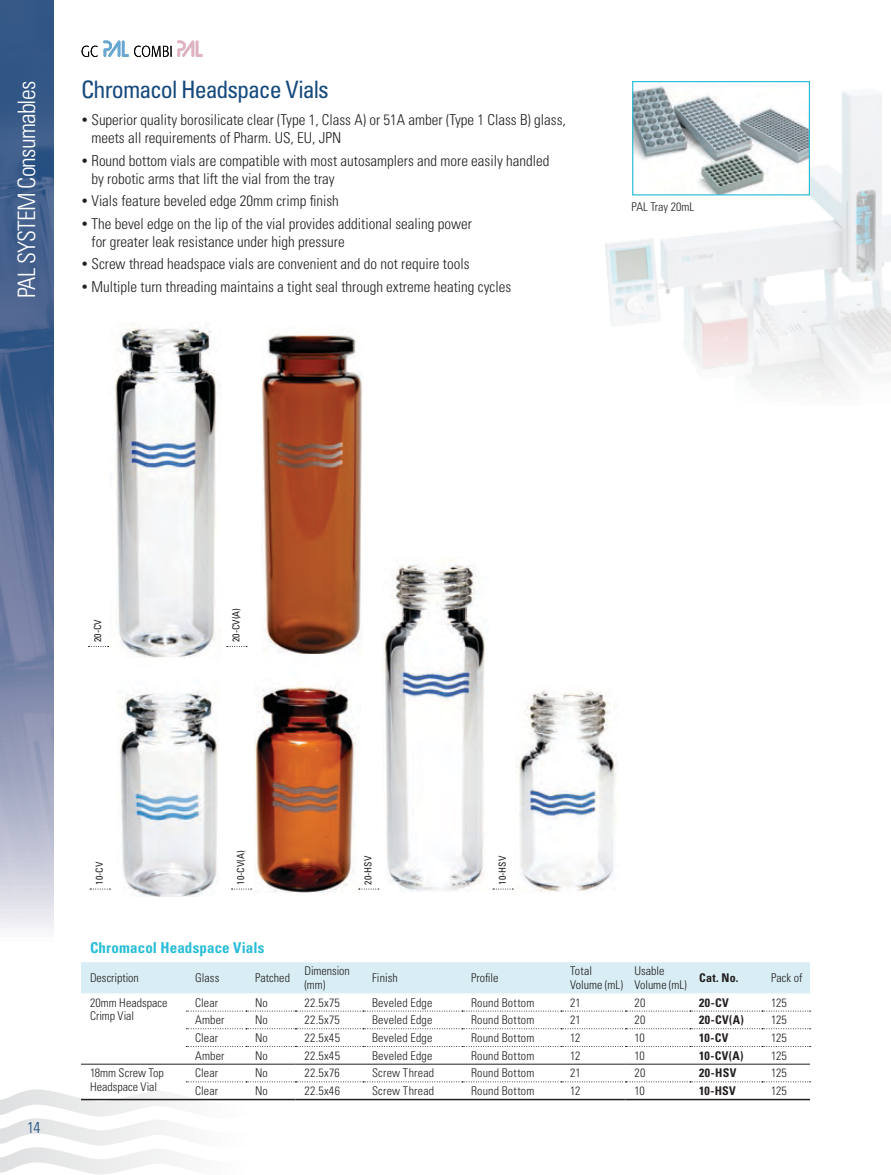
<style>
.page{position:relative;width:891px;height:1175px;background:#fff}
.page>*{position:absolute;margin:0;border:0;box-sizing:border-box;transform-origin:0 0}
.t1{font:condensed 24px "Univers LT Std";letter-spacing:-.04em;color:#164a7d}
.t2{font:300 condensed 24px "Univers LT Std";letter-spacing:-.035em;color:#fff}
.t3{font:300 condensed 15.75px "Univers LT Std";color:#164a7d}
.t4{font:300 condensed 15px/18px "Univers LT Std";color:#231f20}
.t5{font:700 condensed 15px "Univers LT Std";letter-spacing:.01em;color:#28bdd7}
.t6{font:300 condensed 12px/13.5px "Univers LT Std";letter-spacing:.015em;color:#231f20}
.t7{font:700 condensed 12px "Univers LT Std";letter-spacing:.03em;color:#231f20}
.t8{font:300 condensed 12px/13.5px "Univers LT Std";letter-spacing:-.005em;color:#231f20}
.t9{font:condensed 9.75px "Univers LT Std";color:#231f20}
.s1{font-size:12px}
</style>
<div class="page">
<img style="left:0;top:0;width:54px;height:927px">
<svg style="left:0;top:1089px;width:250px;height:85px"></svg>
<img style="left:109px;top:322px;width:110px;height:335px">
<img style="left:261px;top:334px;width:101px;height:320px">
<svg style="left:88px;top:646px;width:21px;height:1px"></svg>
<svg style="left:227px;top:646px;width:20px;height:1px"></svg>
<img style="left:119px;top:691px;width:100px;height:205px">
<img style="left:254px;top:685px;width:106px;height:207px">
<img style="left:382px;top:560px;width:103px;height:332px">
<img style="left:516px;top:690px;width:101px;height:202px">
<svg style="left:90px;top:888px;width:20px;height:1px"></svg>
<svg style="left:231px;top:888px;width:21px;height:1px"></svg>
<svg style="left:359px;top:888px;width:20px;height:1px"></svg>
<svg style="left:493px;top:888px;width:20px;height:1px"></svg>
<div style="left:81px;top:962px;width:729px;height:31px;background:#d8eef4"></div>
<svg style="left:186px;top:1010px;width:625px;height:1px"></svg>
<svg style="left:186px;top:1028px;width:625px;height:1px"></svg>
<svg style="left:186px;top:1046px;width:625px;height:1px"></svg>
<hr style="left:81px;top:1098px;width:105px;height:2px;background:#231f20">
<hr style="left:186px;top:1098px;width:60px;height:2px;background:#231f20">
<hr style="left:246px;top:1098px;width:50px;height:2px;background:#231f20">
<hr style="left:296px;top:1098px;width:67px;height:2px;background:#231f20">
<hr style="left:363px;top:1098px;width:99px;height:2px;background:#231f20">
<hr style="left:462px;top:1098px;width:99px;height:2px;background:#231f20">
<hr style="left:561px;top:1098px;width:65px;height:2px;background:#231f20">
<hr style="left:626px;top:1098px;width:64px;height:2px;background:#231f20">
<hr style="left:690px;top:1098px;width:72px;height:2px;background:#231f20">
<hr style="left:762px;top:1098px;width:48px;height:2px;background:#231f20">
<hr style="left:186px;top:1063px;width:60px;height:1px;background:#231f20">
<hr style="left:246px;top:1063px;width:50px;height:1px;background:#231f20">
<hr style="left:296px;top:1063px;width:67px;height:1px;background:#231f20">
<hr style="left:363px;top:1063px;width:99px;height:1px;background:#231f20">
<hr style="left:462px;top:1063px;width:99px;height:1px;background:#231f20">
<hr style="left:561px;top:1063px;width:65px;height:1px;background:#231f20">
<hr style="left:626px;top:1063px;width:64px;height:1px;background:#231f20">
<hr style="left:690px;top:1063px;width:72px;height:1px;background:#231f20">
<hr style="left:762px;top:1063px;width:48px;height:1px;background:#231f20">
<svg style="left:186px;top:1081px;width:625px;height:1px"></svg>
<hr style="left:81px;top:1063px;width:105px;height:1px;background:#231f20">
<img style="left:605px;top:91px;width:285px;height:302px">
<img style="left:634px;top:83px;width:174px;height:110px">
<div style="left:632px;top:81px;width:178px;height:114px;border:1px solid #28bdd7"></div>
<svg style="left:82px;top:41px;width:120px;height:16px"></svg>
<h1 class="t2" style="left:12px;top:298px;width:219px;rotate:-90deg">PAL SYSTEM Consumables</h1>
<h1 class="t1" style="left:81px;top:75px;width:249px">Chromacol Headspace Vials</h1>
<p class="t4" style="left:92px;top:111px;width:476px;text-indent:-10px"><span class="s1">•</span> Superior quality borosilicate clear (Type 1, Class A) or 51A amber (Type 1 Class B) glass, meets all requirements of Pharm. US, EU, JPN</p>
<p class="t4" style="left:92px;top:152px;width:460px;text-indent:-10px"><span class="s1">•</span> Round bottom vials are compatible with most autosamplers and more easily handled by robotic arms that lift the vial from the tray</p>
<p class="t4" style="left:81px;top:192px;width:259px"><span class="s1">•</span> Vials feature beveled edge 20mm crimp finish</p>
<p class="t4" style="left:92px;top:215px;width:382px;text-indent:-10px"><span class="s1">•</span> The bevel edge on the lip of the vial provides additional sealing power for greater leak resistance under high pressure</p>
<p class="t4" style="left:81px;top:255px;width:390px"><span class="s1">•</span> Screw thread headspace vials are convenient and do not require tools</p>
<p class="t4" style="left:81px;top:278px;width:432px"><span class="s1">•</span> Multiple turn threading maintains a tight seal through extreme heating cycles</p>
<p class="t6" style="left:632px;top:200px;width:64px">PAL Tray 20mL</p>
<p class="t9" style="left:91px;top:642px;width:24px;rotate:-90deg">20-CV</p>
<p class="t9" style="left:230px;top:642px;width:36px;rotate:-90deg">20-CV(A)</p>
<p class="t3" style="left:27px;top:1118px;width:15px">14</p>
<p class="t9" style="left:93px;top:884px;width:24px;rotate:-90deg">10-CV</p>
<p class="t9" style="left:234px;top:884px;width:36px;rotate:-90deg">10-CV(A)</p>
<p class="t9" style="left:362px;top:884px;width:30px;rotate:-90deg">20-HSV</p>
<p class="t9" style="left:496px;top:884px;width:30px;rotate:-90deg">10-HSV</p>
<p class="t5" style="left:90px;top:938px;width:176px">Chromacol Headspace Vials</p>
<p class="t8" style="left:90px;top:971px;width:50px">Description</p>
<p class="t6" style="left:195px;top:971px;width:26px">Glass</p>
<p class="t6" style="left:255px;top:971px;width:36px">Patched</p>
<p class="t6" style="left:304px;top:964px;width:47px">Dimension (mm)</p>
<p class="t6" style="left:372px;top:971px;width:27px">Finish</p>
<p class="t6" style="left:471px;top:971px;width:29px">Profile</p>
<p class="t6" style="left:570px;top:964px;width:55px">Total<br>Volume (mL)</p>
<p class="t8" style="left:634px;top:964px;width:54px">Usable<br>Volume (mL)</p>
<p class="t7" style="left:699px;top:970px;width:41px">Cat. No.</p>
<p class="t6" style="left:771px;top:971px;width:33px">Pack of</p>
<p class="t6" style="left:90px;top:995px;width:79px">20mm Headspace<br>Crimp Vial</p>
<p class="t6" style="left:195px;top:995px;width:25px">Clear</p>
<p class="t6" style="left:255px;top:995px;width:14px">No</p>
<p class="t6" style="left:304px;top:995px;width:37px">22.5x75</p>
<p class="t6" style="left:372px;top:995px;width:62px">Beveled Edge</p>
<p class="t6" style="left:471px;top:995px;width:65px">Round Bottom</p>
<p class="t6" style="left:570px;top:995px;width:12px">21</p>
<p class="t6" style="left:634px;top:995px;width:13px">20</p>
<p class="t7" style="left:699px;top:995px;width:31px">20-CV</p>
<p class="t6" style="left:771px;top:995px;width:17px">125</p>
<p class="t6" style="left:195px;top:1013px;width:31px">Amber</p>
<p class="t6" style="left:255px;top:1013px;width:14px">No</p>
<p class="t6" style="left:304px;top:1013px;width:37px">22.5x75</p>
<p class="t6" style="left:372px;top:1013px;width:62px">Beveled Edge</p>
<p class="t6" style="left:471px;top:1013px;width:65px">Round Bottom</p>
<p class="t6" style="left:570px;top:1013px;width:12px">21</p>
<p class="t6" style="left:634px;top:1013px;width:13px">20</p>
<p class="t7" style="left:699px;top:1012px;width:46px">20-CV(A)</p>
<p class="t6" style="left:771px;top:1013px;width:17px">125</p>
<p class="t6" style="left:195px;top:1031px;width:25px">Clear</p>
<p class="t6" style="left:255px;top:1031px;width:14px">No</p>
<p class="t6" style="left:304px;top:1031px;width:37px">22.5x45</p>
<p class="t6" style="left:372px;top:1031px;width:62px">Beveled Edge</p>
<p class="t6" style="left:471px;top:1031px;width:65px">Round Bottom</p>
<p class="t6" style="left:570px;top:1031px;width:12px">12</p>
<p class="t6" style="left:634px;top:1031px;width:12px">10</p>
<p class="t7" style="left:699px;top:1030px;width:31px">10-CV</p>
<p class="t6" style="left:771px;top:1031px;width:17px">125</p>
<p class="t6" style="left:195px;top:1048px;width:31px">Amber</p>
<p class="t6" style="left:255px;top:1048px;width:14px">No</p>
<p class="t6" style="left:304px;top:1048px;width:37px">22.5x45</p>
<p class="t6" style="left:372px;top:1048px;width:62px">Beveled Edge</p>
<p class="t6" style="left:471px;top:1048px;width:65px">Round Bottom</p>
<p class="t6" style="left:570px;top:1048px;width:12px">12</p>
<p class="t6" style="left:634px;top:1048px;width:12px">10</p>
<p class="t7" style="left:699px;top:1048px;width:46px">10-CV(A)</p>
<p class="t6" style="left:771px;top:1048px;width:17px">125</p>
<p class="t6" style="left:90px;top:1066px;width:75px">18mm Screw Top<br>Headspace Vial</p>
<p class="t6" style="left:195px;top:1066px;width:25px">Clear</p>
<p class="t6" style="left:255px;top:1066px;width:14px">No</p>
<p class="t6" style="left:304px;top:1066px;width:37px">22.5x76</p>
<p class="t6" style="left:372px;top:1066px;width:64px">Screw Thread</p>
<p class="t6" style="left:471px;top:1066px;width:65px">Round Bottom</p>
<p class="t6" style="left:570px;top:1066px;width:12px">21</p>
<p class="t6" style="left:634px;top:1066px;width:13px">20</p>
<p class="t7" style="left:699px;top:1065px;width:39px">20-HSV</p>
<p class="t6" style="left:771px;top:1066px;width:17px">125</p>
<p class="t6" style="left:195px;top:1084px;width:25px">Clear</p>
<p class="t6" style="left:255px;top:1084px;width:14px">No</p>
<p class="t6" style="left:304px;top:1084px;width:37px">22.5x46</p>
<p class="t6" style="left:372px;top:1084px;width:64px">Screw Thread</p>
<p class="t6" style="left:471px;top:1084px;width:65px">Round Bottom</p>
<p class="t6" style="left:570px;top:1084px;width:12px">12</p>
<p class="t6" style="left:634px;top:1084px;width:12px">10</p>
<p class="t7" style="left:699px;top:1083px;width:38px">10-HSV</p>
<p class="t6" style="left:771px;top:1084px;width:17px">125</p>
</div>
